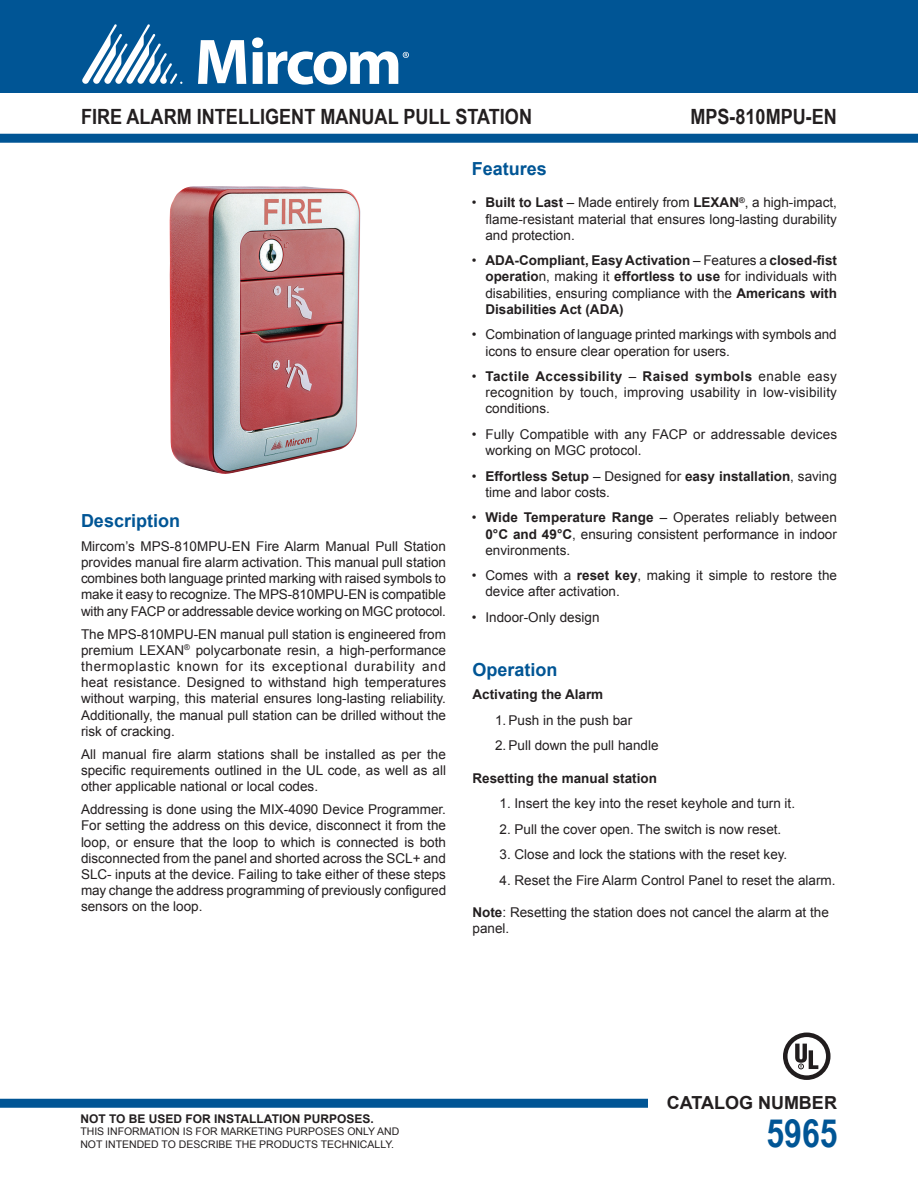
<style>
.page{position:relative;width:918px;height:1188px;background:#fff}
.page>*{position:absolute;margin:0;border:0;box-sizing:border-box;transform-origin:0 0}
.ParaStyle01-Leading_Auto__Align_Left{font:700 39px "Arial Narrow";color:#005595}
.ParaStyle02-Leading_Auto__Align_Justifie{font:700 21px "Arial Narrow";color:#231f20;scale:1.05 1}
.ParaStyle01-Leading_Auto__Align_Left-2{font:700 18px "Arial";color:#005595}
.ParaStyle01-Leading_Auto__Align_Left-3{font:700 18px "Arial";color:#231f20}
.t1{font:13.5px/16.2px "Arial";color:#231f20;text-align:justify}
.t2{font:700 13.5px/16.2px "Arial";color:#231f20;text-align:justify}
.ParaStyle01-Leading_Auto__Align_Left-4{font:700 12px "Arial";color:#231f20}
.ParaStyle01-Leading_Auto__Align_Left-5{font:10.5px/12.6px "Arial";color:#231f20}
.s1{font-weight:700}
.s2{font-weight:400}
</style>
<div class="page">
<div style="left:0;top:0;width:918px;height:93px;background:#005595"></div>
<svg style="left:198px;top:40px;width:48px;height:44px"></svg>
<svg style="left:82px;top:24px;width:100px;height:60px"></svg>
<svg style="left:252px;top:37px;width:157px;height:48px"></svg>
<div style="left:0;top:134px;width:918px;height:9px;background:#005595"></div>
<div style="left:0;top:1099px;width:648px;height:9px;background:#005595"></div>
<img style="left:169px;top:186px;width:192px;height:288px">
<div style="left:783px;top:1033px;width:48px;height:47px;border:5px solid #211d1e;border-radius:50%"></div>
<svg style="left:795px;top:1044px;width:23px;height:25px"></svg>
<p class="ParaStyle02-Leading_Auto__Align_Justifie" style="left:81px;top:101px;width:431px">FIRE ALARM INTELLIGENT MANUAL PULL STATION</p>
<p class="ParaStyle02-Leading_Auto__Align_Justifie" style="left:690px;top:101px;width:141px">MPS-810MPU-EN</p>
<p class="ParaStyle01-Leading_Auto__Align_Left-2" style="left:81px;top:509px;width:101px">Description</p>
<p class="t1" style="left:81px;top:538px;width:367px">Mircom’s MPS-810MPU-EN Fire Alarm Manual Pull Station provides manual fire alarm activation. This manual pull station combines both language printed marking with raised symbols to make it easy to recognize. The MPS-810MPU-EN is compatible with any FACP or addressable device working on MGC protocol.</p>
<p class="t1" style="left:81px;top:626px;width:367px">The MPS-810MPU-EN manual pull station is engineered from premium LEXAN<sup>®</sup> polycarbonate resin, a high-performance thermoplastic known for its exceptional durability and heat resistance. Designed to withstand high temperatures without warping, this material ensures long-lasting reliability.<br>Additionally, the manual pull station can be drilled without the risk of cracking.</p>
<p class="t1" style="left:81px;top:746px;width:367px">All manual fire alarm stations shall be installed as per the specific requirements outlined in the UL code, as well as all other applicable national or local codes.</p>
<p class="t1" style="left:81px;top:801px;width:367px">Addressing is done using the MIX-4090 Device Programmer.<br>For setting the address on this device, disconnect it from the loop, or ensure that the loop to which is connected is both disconnected from the panel and shorted across the SCL+ and SLC- inputs at the device. Failing to take either of these steps may change the address programming of previously configured sensors on the loop.</p>
<p class="ParaStyle01-Leading_Auto__Align_Left-2" style="left:472px;top:157px;width:77px">Features</p>
<p class="t1" style="left:485px;top:195px;width:353px;text-indent:-14px">• <span class="s1">Built to Last</span> – Made entirely from <span class="s1">LEXAN</span><sup>®</sup>, a high-impact, flame-resistant material that ensures long-lasting durability and protection.</p>
<p class="t2" style="left:485px;top:253px;width:353px;text-indent:-14px"><span class="s2">•</span> ADA-Compliant, Easy Activation <span class="s2">– Features a</span> closed-fist operatio<span class="s2">n, making it</span> effortless to use <span class="s2">for individuals with disabilities, ensuring compliance with the</span> Americans with Disabilities Act (ADA)</p>
<p class="t1" style="left:485px;top:327px;width:353px;text-indent:-14px">• Combination of language printed markings with symbols and icons to ensure clear operation for users.</p>
<p class="t1" style="left:485px;top:368px;width:353px;text-indent:-14px">• <span class="s1">Tactile Accessibility</span> – <span class="s1">Raised symbols</span> enable easy recognition by touch, improving usability in low-visibility conditions.</p>
<p class="t1" style="left:485px;top:426px;width:353px;text-indent:-14px">• Fully Compatible with any FACP or addressable devices working on MGC protocol.</p>
<p class="t1" style="left:485px;top:468px;width:353px;text-indent:-14px">• <span class="s1">Effortless Setup</span> – Designed for <span class="s1">easy installation</span>, saving time and labor costs.</p>
<p class="t1" style="left:485px;top:510px;width:353px;text-indent:-14px">• <span class="s1">Wide Temperature Range</span> – Operates reliably between <span class="s1">0°C and 49°C</span>, ensuring consistent performance in indoor environments.</p>
<p class="t1" style="left:485px;top:568px;width:353px;text-indent:-14px">• Comes with a <span class="s1">reset key</span>, making it simple to restore the device after activation.</p>
<p class="t1" style="left:472px;top:609px;width:129px">• Indoor-Only design</p>
<p class="ParaStyle01-Leading_Auto__Align_Left-2" style="left:472px;top:658px;width:87px">Operation</p>
<p class="t2" style="left:472px;top:687px;width:132px">Activating the Alarm</p>
<p class="t1" style="left:495px;top:712px;width:139px">1. Push in the push bar</p>
<p class="t1" style="left:495px;top:737px;width:165px">2. Pull down the pull handle</p>
<p class="t2" style="left:472px;top:770px;width:186px">Resetting the manual station</p>
<p class="t1" style="left:500px;top:795px;width:297px">1. Insert the key into the reset keyhole and turn it.</p>
<p class="t1" style="left:500px;top:821px;width:283px">2. Pull the cover open. The switch is now reset.</p>
<p class="t1" style="left:500px;top:846px;width:289px">3. Close and lock the stations with the reset key.</p>
<p class="t1" style="left:500px;top:872px;width:338px">4. Reset the Fire Alarm Control Panel to reset the alarm.</p>
<p class="t1" style="left:472px;top:904px;width:358px"><span class="s1">Note</span>: Resetting the station does not cancel the alarm at the panel.</p>
<p class="ParaStyle01-Leading_Auto__Align_Left-3" style="left:667px;top:1091px;width:172px">CATALOG NUMBER</p>
<p class="ParaStyle01-Leading_Auto__Align_Left-4" style="left:80px;top:1110px;width:295px">NOT TO BE USED FOR INSTALLATION PURPOSES.</p>
<p class="ParaStyle01-Leading_Auto__Align_Left-5" style="left:80px;top:1125px;width:321px">THIS INFORMATION IS FOR MARKETING PURPOSES ONLY AND<br>NOT INTENDED TO DESCRIBE THE PRODUCTS TECHNICALLY.</p>
<p class="ParaStyle01-Leading_Auto__Align_Left" style="left:767px;top:1104px;width:73px">5965</p>
</div>
